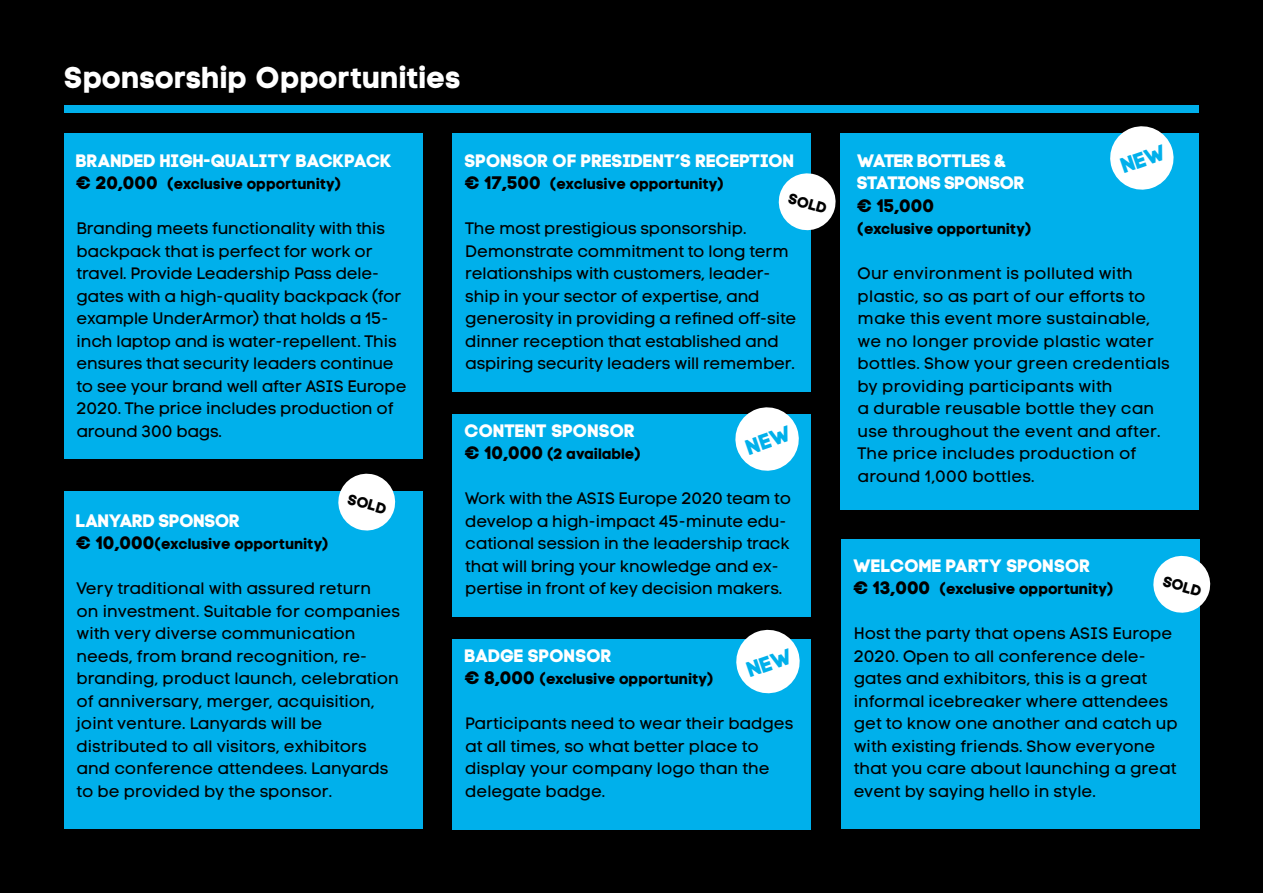
<style>
.page{position:relative;width:1263px;height:893px;background:#000}
.page>*{position:absolute;margin:0;border:0;box-sizing:border-box;transform-origin:0 0}
.t1{font:30px "Code Pro Bold LC";color:#fff}
.t2{font:18px "Code Pro Bold";color:#fff}
.t3{font:18px/22.5px "Code Pro Bold";letter-spacing:-.03em;color:#fff}
.t4{font:18px "Code Pro Bold LC";color:#000}
.t5{font:16.5px/22.5px "Code Pro LC";color:#000}
.t6{font:15px "Code Pro Bold LC";color:#000}
.t7{font:15px "Code Pro Bold";color:#000}
.s1{font-size:18px}
</style>
<div class="page">
<div style="left:64px;top:105px;width:1134px;height:8px;background:#00b0eb"></div>
<div style="left:841px;top:539px;width:358px;height:290px;background:#00b0eb"></div>
<div style="left:452px;top:133px;width:359px;height:259px;background:#00b0eb"></div>
<div style="left:452px;top:639px;width:359px;height:190px;background:#00b0eb"></div>
<div style="left:452px;top:414px;width:359px;height:202px;background:#00b0eb"></div>
<div style="left:64px;top:133px;width:358px;height:326px;background:#00b0eb"></div>
<div style="left:64px;top:492px;width:358px;height:337px;background:#00b0eb"></div>
<svg style="left:335px;top:473px;width:63px;height:58px"></svg>
<div style="left:840px;top:133px;width:359px;height:377px;background:#00b0eb"></div>
<svg style="left:778px;top:173px;width:58px;height:58px"></svg>
<svg style="left:1153px;top:553px;width:58px;height:63px"></svg>
<svg style="left:736px;top:629px;width:64px;height:65px"></svg>
<svg style="left:735px;top:407px;width:64px;height:64px"></svg>
<svg style="left:1110px;top:126px;width:64px;height:64px"></svg>
<h1 class="t1" style="left:64px;top:59px;width:399px">Sponsorship Opportunities</h1>
<p class="t2" style="left:77px;top:149px;width:317px">BRANDED HIGH-QUALITY BACKPACK</p>
<p class="t6" style="left:77px;top:174px;width:267px"><span class="s1">€ 20,000</span> (exclusive opportunity)</p>
<p class="t5" style="left:77px;top:217px;width:332px">Branding meets functionality with this backpack that is perfect for work or travel. Provide Leadership Pass dele&shy;gates with a high-quality backpack (for example UnderArmor) that holds a 15- inch laptop and is water-repellent. This ensures that security leaders continue to see your brand well after ASIS Europe 2020. The price includes production of around 300 bags.</p>
<p class="t7" style="left:351px;top:490px;width:41px;rotate:16deg">SOLD</p>
<p class="t2" style="left:77px;top:509px;width:165px">LANYARD SPONSOR</p>
<p class="t6" style="left:77px;top:534px;width:254px"><span class="s1">€ 10,000</span>(exclusive opportunity)</p>
<p class="t5" style="left:77px;top:577px;width:325px">Very traditional with assured return<br>on investment. Suitable for companies with very diverse communication needs, from brand recognition, re&shy;branding, product launch, celebration of anniversary, merger, acquisition, joint venture. Lanyards will be distributed to all visitors, exhibitors and conference attendees. Lanyards to be provided by the sponsor.</p>
<p class="t2" style="left:465px;top:149px;width:331px">SPONSOR OF PRESIDENT’S RECEPTION</p>
<p class="t6" style="left:465px;top:174px;width:261px"><span class="s1">€ 17,500</span> (exclusive opportunity)</p>
<p class="t5" style="left:465px;top:217px;width:333px">The most prestigious sponsorship.<br>Demonstrate commitment to long term relationships with customers, leader&shy;ship in your sector of expertise, and generosity in providing a refined off-site dinner reception that established and aspiring security leaders will remember.</p>
<p class="t7" style="left:792px;top:190px;width:41px;rotate:16deg">SOLD</p>
<p class="t2" style="left:465px;top:419px;width:172px">CONTENT SPONSOR</p>
<p class="t6" style="left:465px;top:444px;width:178px"><span class="s1">€ 10,000</span> (2 available)</p>
<p class="t5" style="left:465px;top:487px;width:327px">Work with the ASIS Europe 2020 team to develop a high-impact 45-minute edu&shy;cational session in the leadership track that will bring your knowledge and ex&shy;pertise in front of key decision makers.</p>
<p class="t2" style="left:465px;top:644px;width:148px">BADGE SPONSOR</p>
<p class="t6" style="left:465px;top:669px;width:250px"><span class="s1">€ 8,000</span> (exclusive opportunity)</p>
<p class="t5" style="left:465px;top:712px;width:330px">Participants need to wear their badges at all times, so what better place to display your company logo than the delegate badge.</p>
<p class="t3" style="left:857px;top:149px;width:169px">WATER BOTTLES &amp;<br>STATIONS SPONSOR</p>
<p class="t4" style="left:857px;top:194px;width:79px">€ 15,000</p>
<p class="t6" style="left:857px;top:219px;width:176px">(exclusive opportunity)</p>
<p class="t5" style="left:857px;top:262px;width:314px">Our environment is polluted with plastic, so as part of our efforts to make this event more sustainable, we no longer provide plastic water bottles. Show your green credentials by providing participants with<br>a durable reusable bottle they can use throughout the event and after.<br>The price includes production of around 1,000 bottles.</p>
<p class="t2" style="left:854px;top:554px;width:239px">WELCOME PARTY SPONSOR</p>
<p class="t6" style="left:854px;top:579px;width:262px"><span class="s1">€ 13,000</span> (exclusive opportunity)</p>
<p class="t5" style="left:854px;top:622px;width:326px">Host the party that opens ASIS Europe 2020. Open to all conference dele&shy;gates and exhibitors, this is a great informal icebreaker where attendees get to know one another and catch up with existing friends. Show everyone that you care about launching a great event by saying hello in style.</p>
<p class="t7" style="left:1166px;top:572px;width:41px;rotate:16deg">SOLD</p>
</div>
